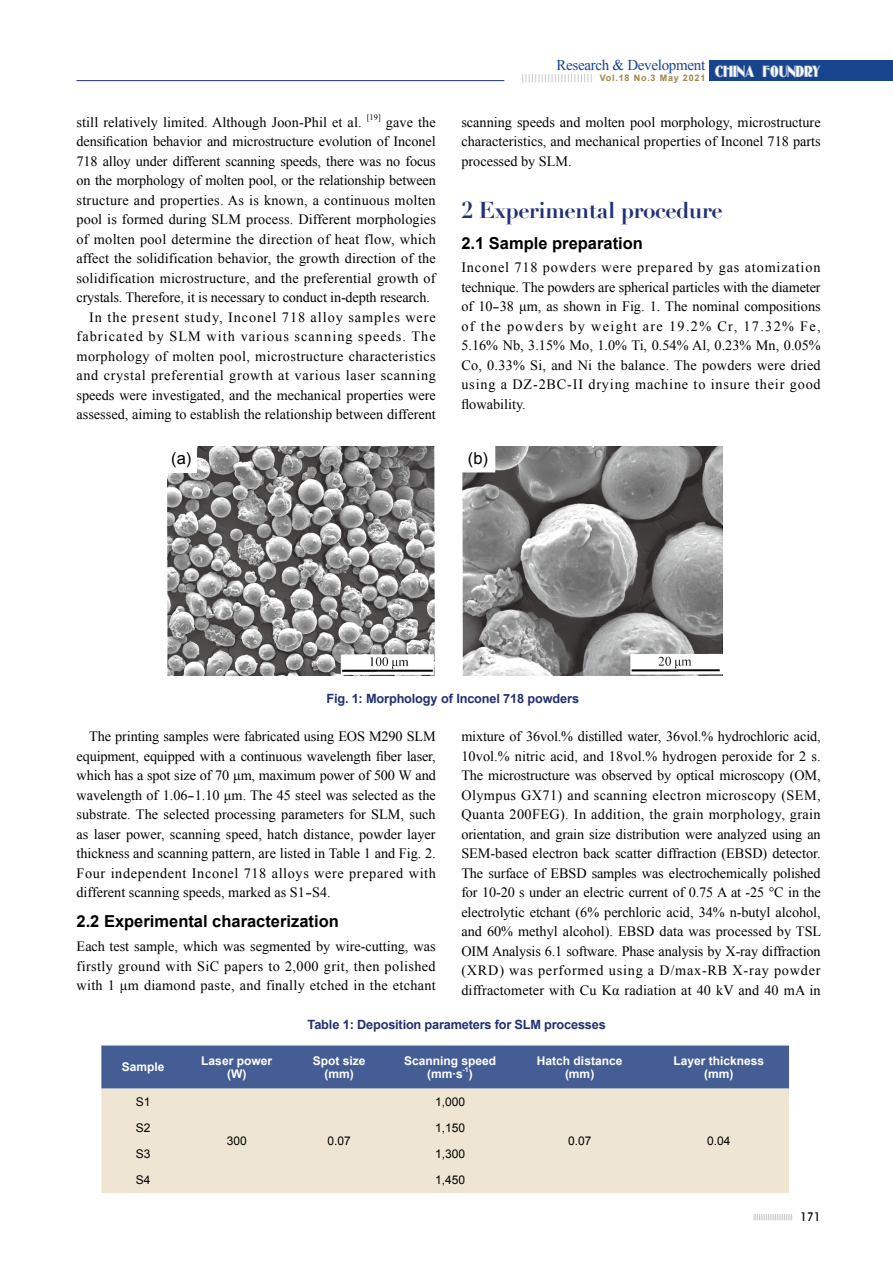
<style>
.page{position:relative;width:893px;height:1263px;background:#fff}
.page>*{position:absolute;margin:0;border:0;box-sizing:border-box;transform-origin:0 0}
.t1{font:700 22.5px "Didot";letter-spacing:-.025em;color:#213174}
.t2{font:700 16.5px "Arial";color:#000}
.t3{font:16.5px "Arial";color:#000}
.t4{font:15.6px "Oldgate Lane Outline";color:#fff}
.t5{font:15px "Times New Roman";letter-spacing:-.02em;color:#18448e}
.t6{font:14.25px/19.5px "Times New Roman";letter-spacing:.01em;color:#000;text-align:justify}
.t7{font:14.25px "Times New Roman";letter-spacing:-.01em;color:#000}
.t8{font:14.25px "Times New Roman";letter-spacing:.045em;color:#000}
.t9{font:14.25px "Times New Roman";letter-spacing:.065em;color:#000}
.t10{font:14.25px "Times New Roman";letter-spacing:.075em;color:#000}
.t11{font:700 12.75px "Arial";letter-spacing:-.015em;color:#213174}
.t12{font:700 12px/13.5px "Arial";color:#fff;text-align:center}
.t13{font:12px "Arial";color:#000}
.t14{font:500 12px "Avant Garde IT Cby BT";color:#000}
.t15{font:700 9px "Arial";letter-spacing:.09em;color:#9d8447}
.t16{font:8.25px "Times New Roman";color:#000}
.t17{font:700 7.05px "Arial";color:#fff}
</style>
<div class="page">
<svg style="left:754px;top:1214px;width:38px;height:6px"></svg>
<div style="left:709px;top:60px;width:184px;height:21px;background:#18448e"></div>
<svg style="left:522px;top:74px;width:70px;height:8px"></svg>
<hr style="left:76px;top:80px;width:428px;height:1px;background:#213174">
<img style="left:168px;top:446px;width:555px;height:230px">
<div style="left:169px;top:446px;width:26px;height:25px;background:#fff"></div>
<div style="left:466px;top:446px;width:26px;height:25px;background:#fff"></div>
<div style="left:101px;top:1045px;width:688px;height:44px;background:#455d95"></div>
<div style="left:101px;top:1089px;width:688px;height:104px;background:#eee6d3"></div>
<p class="t6" style="left:77px;top:112px;width:287px">still relatively limited. Although Joon-Phil et al.</p>
<p class="t16" style="left:367px;top:112px;width:16px">[19]</p>
<p class="t6" style="left:386px;top:112px;width:51px">gave the</p>
<p class="t7" style="left:77px;top:132px;width:361px">densification behavior and microstructure evolution of Inconel</p>
<p class="t7" style="left:77px;top:151px;width:361px">718 alloy under different scanning speeds, there was no focus</p>
<p class="t7" style="left:77px;top:171px;width:361px">on the morphology of molten pool, or the relationship between</p>
<p class="t6" style="left:77px;top:190px;width:361px">structure and properties. As is known, a continuous molten</p>
<p class="t6" style="left:77px;top:209px;width:361px">pool is formed during SLM process. Different morphologies</p>
<p class="t6" style="left:77px;top:229px;width:361px">of molten pool determine the direction of heat flow, which</p>
<p class="t6" style="left:77px;top:248px;width:361px">affect the solidification behavior, the growth direction of the</p>
<p class="t6" style="left:77px;top:268px;width:361px">solidification microstructure, and the preferential growth of</p>
<p class="t7" style="left:77px;top:288px;width:355px">crystals. Therefore, it is necessary to conduct in-depth research.</p>
<p class="t9" style="left:89px;top:307px;width:348px">In the present study, Inconel 718 alloy samples were</p>
<p class="t10" style="left:77px;top:327px;width:361px">fabricated by SLM with various scanning speeds. The</p>
<p class="t6" style="left:77px;top:346px;width:361px">morphology of molten pool, microstructure characteristics</p>
<p class="t8" style="left:77px;top:366px;width:361px">and crystal preferential growth at various laser scanning</p>
<p class="t6" style="left:77px;top:385px;width:361px">speeds were investigated, and the mechanical properties were</p>
<p class="t6" style="left:77px;top:404px;width:361px">assessed, aiming to establish the relationship between different</p>
<p class="t5" style="left:556px;top:55px;width:150px">Research &amp; Development</p>
<p class="t15" style="left:600px;top:72px;width:107px">Vol.18 No.3 May 2021</p>
<p class="t4" style="left:715px;top:62px;width:107px">CHINA FOUNDRY</p>
<p class="t6" style="left:461px;top:112px;width:361px">scanning speeds and molten pool morphology, microstructure characteristics, and mechanical properties of Inconel 718 parts processed by SLM.</p>
<h1 class="t1" style="left:461px;top:196px;width:263px">2 Experimental procedure</h1>
<p class="t2" style="left:461px;top:232px;width:183px">2.1 Sample preparation</p>
<p class="t6" style="left:461px;top:257px;width:361px">Inconel 718 powders were prepared by gas atomization technique. The powders are spherical particles with the diameter of 10-38 μm, as shown in Fig. 1. The nominal compositions of the powders by weight are 19.2% Cr, 17.32% Fe, 5.16% Nb, 3.15% Mo, 1.0% Ti, 0.54% Al, 0.23% Mn, 0.05% Co, 0.33% Si, and Ni the balance. The powders were dried using a DZ-2BC-II drying machine to insure their good flowability.</p>
<p class="t3" style="left:171px;top:447px;width:22px">(a)</p>
<p class="t3" style="left:468px;top:447px;width:22px">(b)</p>
<p class="t11" style="left:327px;top:690px;width:254px">Fig. 1: Morphology of Inconel 718 powders</p>
<p class="t6" style="left:77px;top:726px;width:361px;text-indent:13px">The printing samples were fabricated using EOS M290 SLM equipment, equipped with a continuous wavelength fiber laser, which has a spot size of 70 μm, maximum power of 500 W and wavelength of 1.06-1.10 μm. The 45 steel was selected as the substrate. The selected processing parameters for SLM, such as laser power, scanning speed, hatch distance, powder layer thickness and scanning pattern, are listed in Table 1 and Fig. 2.<br>Four independent Inconel 718 alloys were prepared with different scanning speeds, marked as S1-S4.</p>
<p class="t2" style="left:77px;top:911px;width:264px">2.2 Experimental characterization</p>
<p class="t6" style="left:77px;top:936px;width:361px">Each test sample, which was segmented by wire-cutting, was firstly ground with SiC papers to 2,000 grit, then polished with 1 μm diamond paste, and finally etched in the etchant</p>
<p class="t11" style="left:308px;top:1016px;width:300px">Table 1: Deposition parameters for SLM processes</p>
<p class="t12" style="left:122px;top:1061px;width:44px">Sample</p>
<p class="t12" style="left:201px;top:1054px;width:72px">Laser power (W)</p>
<p class="t12" style="left:313px;top:1054px;width:54px">Spot size (mm)</p>
<p class="t12" style="left:427px;top:1054px;width:70px;text-align:left;text-indent:-23px">Scanning speed (mm·s</p>
<p class="t6" style="left:461px;top:726px;width:361px">mixture of 36vol.% distilled water, 36vol.% hydrochloric acid, 10vol.% nitric acid, and 18vol.% hydrogen peroxide for 2 s.<br>The microstructure was observed by optical microscopy (OM, Olympus GX71) and scanning electron microscopy (SEM, Quanta 200FEG). In addition, the grain morphology, grain orientation, and grain size distribution were analyzed using an SEM-based electron back scatter diffraction (EBSD) detector.<br>The surface of EBSD samples was electrochemically polished for 10-20 s under an electric current of 0.75 A at -25 °C in the electrolytic etchant (6% perchloric acid, 34% n-butyl alcohol, and 60% methyl alcohol). EBSD data was processed by TSL OIM Analysis 6.1 software. Phase analysis by X-ray diffraction (XRD) was performed using a D/max-RB X-ray powder diffractometer with Cu Kα radiation at 40 kV and 40 mA in</p>
<p class="t12" style="left:537px;top:1054px;width:87px">Hatch distance (mm)</p>
<p class="t12" style="left:674px;top:1054px;width:92px">Layer thickness (mm)</p>
<p class="t17" style="left:463px;top:1065px;width:8px">-1</p>
<p class="t12" style="left:469px;top:1067px;width:5px">)</p>
<p class="t13" style="left:136px;top:1094px;width:16px">S1</p>
<p class="t13" style="left:435px;top:1094px;width:32px">1,000</p>
<p class="t13" style="left:136px;top:1120px;width:16px">S2</p>
<p class="t13" style="left:435px;top:1120px;width:32px">1,150</p>
<p class="t13" style="left:136px;top:1146px;width:16px">S3</p>
<p class="t13" style="left:435px;top:1146px;width:32px">1,300</p>
<p class="t13" style="left:136px;top:1172px;width:16px">S4</p>
<p class="t13" style="left:435px;top:1172px;width:32px">1,450</p>
<p class="t13" style="left:227px;top:1133px;width:22px">300</p>
<p class="t13" style="left:327px;top:1133px;width:25px">0.07</p>
<p class="t13" style="left:568px;top:1133px;width:25px">0.07</p>
<p class="t13" style="left:707px;top:1133px;width:25px">0.04</p>
<p class="t14" style="left:800px;top:1209px;width:22px">171</p>
</div>
